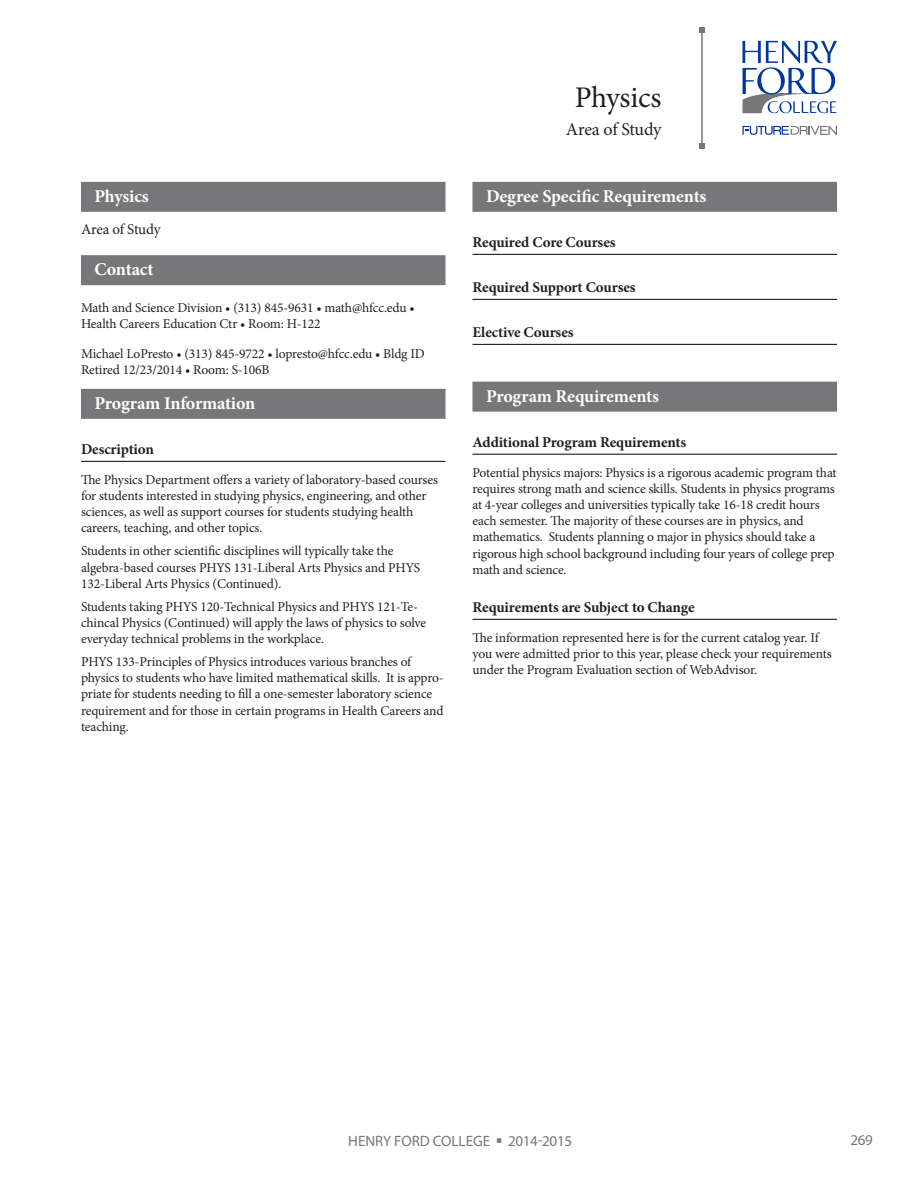
<style>
.page{position:relative;width:918px;height:1188px;background:#fff}
.page>*{position:absolute;margin:0;border:0;box-sizing:border-box;transform-origin:0 0}
.Page_Title_FR{font:30px "Minion Pro";letter-spacing:-.01em;color:#231f20}
.suhead_gray{font:700 18px "Minion Pro";letter-spacing:-.01em;color:#fff}
.Page_Title_FR_Degree{font:18px "Minion Pro";letter-spacing:-.02em;color:#231f20}
.suhead_bold_underlin{font:700 15px "Minion Pro";letter-spacing:-.01em;color:#231f20}
.t1{font:15px "Myriad Pro";color:#77777a}
.text_degree-type{font:15px "Minion Pro";letter-spacing:-.02em;color:#231f20}
.text_contact_person{font:13.5px/16.2px "Minion Pro";letter-spacing:-.01em;color:#231f20}
</style>
<div class="page">
<svg style="left:742px;top:41px;width:95px;height:72px"></svg>
<svg style="left:742px;top:126px;width:95px;height:9px"></svg>
<hr style="left:701px;top:30px;width:2px;height:116px;background:#77777a">
<svg style="left:699px;top:27px;width:6px;height:6px"></svg>
<svg style="left:699px;top:143px;width:6px;height:6px"></svg>
<div style="left:81px;top:182px;width:365px;height:30px;background:#77777a"></div>
<div style="left:81px;top:255px;width:365px;height:30px;background:#77777a"></div>
<div style="left:81px;top:389px;width:365px;height:30px;background:#77777a"></div>
<hr style="left:81px;top:461px;width:365px;height:1px;background:#231f20">
<div style="left:472px;top:182px;width:365px;height:30px;background:#77777a"></div>
<hr style="left:472px;top:254px;width:365px;height:1px;background:#231f20">
<hr style="left:472px;top:299px;width:365px;height:1px;background:#231f20">
<hr style="left:472px;top:344px;width:365px;height:1px;background:#231f20">
<div style="left:472px;top:382px;width:365px;height:30px;background:#77777a"></div>
<hr style="left:472px;top:454px;width:365px;height:1px;background:#231f20">
<hr style="left:472px;top:619px;width:365px;height:1px;background:#231f20">
<p class="suhead_gray" style="left:94px;top:184px;width:56px">Physics</p>
<p class="text_degree-type" style="left:81px;top:219px;width:81px">Area of Study</p>
<p class="suhead_gray" style="left:94px;top:257px;width:61px">Contact</p>
<p class="text_contact_person" style="left:81px;top:300px;width:335px">Math and Science Division • (313) 845-9631 • math@hfcc.edu •<br>Health Careers Education Ctr • Room: H-122</p>
<p class="text_contact_person" style="left:81px;top:345px;width:345px">Michael LoPresto • (313) 845-9722 • lopresto@hfcc.edu • Bldg ID<br>Retired 12/23/2014 • Room: S-106B</p>
<p class="suhead_gray" style="left:94px;top:391px;width:162px">Program Information</p>
<p class="suhead_bold_underlin" style="left:81px;top:439px;width:74px">Description</p>
<p class="text_contact_person" style="left:81px;top:471px;width:359px">The Physics Department offers a variety of laboratory-based courses for students interested in studying physics, engineering, and other sciences, as well as support courses for students studying health careers, teaching, and other topics.</p>
<p class="text_contact_person" style="left:81px;top:543px;width:341px">Students in other scientific disciplines will typically take the algebra-based courses PHYS 131-Liberal Arts Physics and PHYS<br>132-Liberal Arts Physics (Continued).</p>
<p class="text_contact_person" style="left:81px;top:598px;width:347px">Students taking PHYS 120-Technical Physics and PHYS 121-Te&shy;chincal Physics (Continued) will apply the laws of physics to solve everyday technical problems in the workplace.</p>
<p class="text_contact_person" style="left:81px;top:654px;width:364px">PHYS 133-Principles of Physics introduces various branches of physics to students who have limited mathematical skills. It is appro&shy;priate for students needing to fill a one-semester laboratory science requirement and for those in certain programs in Health Careers and teaching.</p>
<p class="Page_Title_FR" style="left:575px;top:77px;width:88px">Physics</p>
<p class="Page_Title_FR_Degree" style="left:566px;top:117px;width:97px">Area of Study</p>
<p class="suhead_gray" style="left:486px;top:184px;width:222px">Degree Specific Requirements</p>
<p class="suhead_bold_underlin" style="left:472px;top:232px;width:144px">Required Core Courses</p>
<p class="suhead_bold_underlin" style="left:472px;top:277px;width:165px">Required Support Courses</p>
<p class="suhead_bold_underlin" style="left:472px;top:322px;width:103px">Elective Courses</p>
<p class="suhead_gray" style="left:486px;top:383px;width:175px">Program Requirements</p>
<p class="suhead_bold_underlin" style="left:472px;top:432px;width:215px">Additional Program Requirements</p>
<p class="text_contact_person" style="left:472px;top:464px;width:366px">Potential physics majors: Physics is a rigorous academic program that requires strong math and science skills. Students in physics programs at 4-year colleges and universities typically take 16-18 credit hours each semester. The majority of these courses are in physics, and mathematics. Students planning o major in physics should take a rigorous high school background including four years of college prep math and science.</p>
<p class="suhead_bold_underlin" style="left:472px;top:597px;width:224px">Requirements are Subject to Change</p>
<p class="text_contact_person" style="left:472px;top:629px;width:361px">The information represented here is for the current catalog year. If you were admitted prior to this year, please check your requirements under the Program Evaluation section of WebAdvisor.</p>
<p class="t1" style="left:348px;top:1131px;width:225px">HENRY FORD COLLEGE ▪ 2014-2015</p>
<p class="t1" style="left:850px;top:1131px;width:24px">269</p>
</div>
